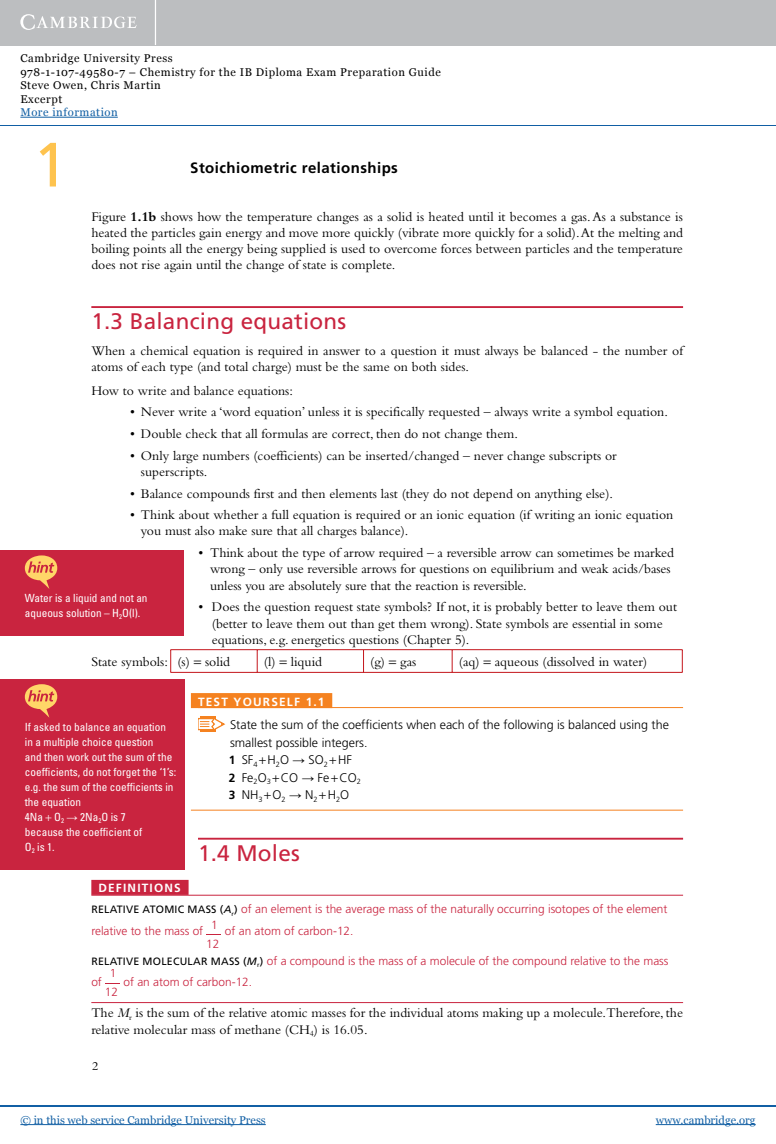
<style>
.page{position:relative;width:776px;height:1144px;background:#fff}
.page>*{position:absolute;margin:0;border:0;box-sizing:border-box;transform-origin:0 0}
.t1{font:62.5px "Frutiger";color:#fec34e}
.t2{font:22.5px "Frutiger";letter-spacing:.01em;color:#c9243f}
.t3{font:700 15px "Frutiger";letter-spacing:.03em;color:#000}
.t4{font:13.75px/16.2px "Bembo";color:#000}
.t5{font:300 12.5px/17.5px "Frutiger";color:#000}
.t6{font:12.5px "Bembo";color:#000}
.t7{font:300 11.88px/21.1px "Frutiger";color:#c9243f}
.t8{font:700 11.88px "Frutiger";letter-spacing:.1em;color:#fff}
.t9{font:condensed 11.25px/15px "Univers";color:#fff}
.t10{font:11.25px/13.4px "Georgia";letter-spacing:.05em;color:#000}
.t11{font:11.25px "Georgia";color:#115fa4}
.t12{font:11.25px "Georgia";letter-spacing:.05em;color:#115fa4}
.s1{font-weight:700}
.s2{font-weight:700;font-size:11.88px}
.s3{font-family:"Arial";font-weight:400}
.s4{font-family:"Arial";font-stretch:normal}
.s5{font-weight:700;color:#fff}
.s6{font-weight:400;font-size:10.62px;color:#000}
.s7{font-weight:400;font-style:italic;font-size:10.62px;color:#000}
.s8{font-style:italic}
</style>
<div class="page">
<div style="left:0;top:0;width:776px;height:45px;background:#bcbec0"></div>
<hr style="left:155px;top:0;width:1px;height:45px;background:#fff">
<svg style="left:20px;top:14px;width:117px;height:16px"></svg>
<hr style="left:20px;top:117px;width:98px;height:1px;background:#115fa4">
<hr style="left:0;top:125px;width:776px;height:1px;background:#115fa4">
<hr style="left:0;top:1104px;width:776px;height:1px;background:#115fa4">
<hr style="left:20px;top:1124px;width:246px;height:1px;background:#115fa4">
<hr style="left:656px;top:1124px;width:100px;height:1px;background:#115fa4">
<hr style="left:91px;top:306px;width:592px;height:2px;background:#c9243f">
<div style="left:191px;top:693px;width:141px;height:15px;background:#f58220"></div>
<hr style="left:198px;top:707px;width:485px;height:1px;background:#f58220">
<hr style="left:191px;top:809px;width:492px;height:1px;background:#f58220">
<hr style="left:198px;top:837px;width:485px;height:2px;background:#c9243f">
<div style="left:91px;top:879px;width:98px;height:15px;background:#c9243f"></div>
<hr style="left:91px;top:894px;width:592px;height:1px;background:#c9243f">
<hr style="left:91px;top:1002px;width:592px;height:1px;background:#c9243f">
<hr style="left:170px;top:649px;width:87px;height:1px;background:#c4161c">
<svg style="left:170px;top:650px;width:1px;height:22px"></svg>
<hr style="left:257px;top:649px;width:107px;height:1px;background:#c4161c">
<svg style="left:257px;top:650px;width:1px;height:22px"></svg>
<hr style="left:364px;top:649px;width:88px;height:1px;background:#c4161c">
<svg style="left:363px;top:650px;width:1px;height:22px"></svg>
<hr style="left:452px;top:649px;width:231px;height:1px;background:#c4161c">
<svg style="left:452px;top:650px;width:1px;height:22px"></svg>
<svg style="left:682px;top:650px;width:1px;height:22px"></svg>
<hr style="left:170px;top:672px;width:282px;height:1px;background:#c4161c">
<hr style="left:452px;top:672px;width:231px;height:1px;background:#c4161c">
<svg style="left:198px;top:716px;width:28px;height:15px"></svg>
<svg style="left:207px;top:934px;width:14px;height:1px"></svg>
<div style="left:0;top:678px;width:184px;height:191px;background:#c9243f"></div>
<svg style="left:25px;top:684px;width:32px;height:33px"></svg>
<div style="left:0;top:550px;width:184px;height:85px;background:#c9243f"></div>
<svg style="left:25px;top:555px;width:32px;height:34px"></svg>
<p class="t10" style="left:20px;top:51px;width:422px">Cambridge University Press<br>978-1-107-49580-7 – Chemistry for the IB Diploma Exam Preparation Guide Steve Owen, Chris Martin<br>Excerpt</p>
<p class="t12" style="left:20px;top:104px;width:99px">More information</p>
<h1 class="t1" style="left:33px;top:128px;width:36px">1</h1>
<p class="t3" style="left:190px;top:159px;width:209px">Stoichiometric relationships</p>
<p class="t4" style="left:91px;top:208px;width:593px;text-align:justify">Figure <span class="s1">1.1b</span> shows how the temperature changes as a solid is heated until it becomes a gas. As a substance is heated the particles gain energy and move more quickly (vibrate more quickly for a solid). At the melting and boiling points all the energy being supplied is used to overcome forces between particles and the temperature does not rise again until the change of state is complete.</p>
<h2 class="t2" style="left:91px;top:308px;width:257px">1.3 Balancing equations</h2>
<p class="t4" style="left:91px;top:342px;width:593px">When a chemical equation is required in answer to a question it must always be balanced - the number of atoms of each type (and total charge) must be the same on both sides.</p>
<p class="t4" style="left:91px;top:382px;width:203px">How to write and balance equations:</p>
<p class="t4" style="left:130px;top:403px;width:539px">• Never write a ‘word equation’ unless it is specifically requested – always write a symbol equation.</p>
<p class="t4" style="left:130px;top:425px;width:389px">• Double check that all formulas are correct, then do not change them.</p>
<p class="t4" style="left:141px;top:447px;width:477px;text-indent:-11px">• Only large numbers (coefficients) can be inserted/changed – never change subscripts or superscripts.</p>
<p class="t4" style="left:130px;top:485px;width:484px">• Balance compounds first and then elements last (they do not depend on anything else).</p>
<p class="t4" style="left:141px;top:506px;width:534px;text-indent:-11px">• Think about whether a full equation is required or an ionic equation (if writing an ionic equation you must also make sure that all charges balance).</p>
<p class="t4" style="left:210px;top:544px;width:465px;text-indent:-12px">• Think about the type of arrow required – a reversible arrow can sometimes be marked wrong – only use reversible arrows for questions on equilibrium and weak acids/bases unless you are absolutely sure that the reaction is reversible.</p>
<p class="t4" style="left:212px;top:598px;width:467px;text-indent:-13px">• Does the question request state symbols? If not, it is probably better to leave them out (better to leave them out than get them wrong). State symbols are essential in some equations, e.g. energetics questions (Chapter 5).</p>
<p class="t4" style="left:91px;top:652px;width:140px">State symbols: (s) solid</p>
<p class="t4" style="left:264px;top:653px;width:60px">(l) liquid</p>
<p class="t4" style="left:370px;top:653px;width:47px">(g) gas</p>
<p class="t4" style="left:459px;top:653px;width:190px">(aq) aqueous (dissolved in water)</p>
<p class="t8" style="left:198px;top:694px;width:128px">TEST YOURSELF 1.1</p>
<p class="t5" style="left:229px;top:716px;width:442px">State the sum of the coefficients when each of the following is balanced using the smallest possible integers.<br><span class="s2">1</span> SF<sub>4</sub> H<sub>2</sub>O <span class="s3">→</span> SO<sub>2</sub> HF<br><span class="s2">2</span> Fe<sub>2</sub>O<sub>3</sub> CO <span class="s3">→</span> Fe CO<sub>2<br></sub><span class="s2">3</span> NH<sub>3</sub> O<sub>2</sub> <span class="s3">→</span> N<sub>2</sub> H<sub>2</sub>O</p>
<p class="t9" style="left:25px;top:590px;width:124px">Water is a liquid and not an aqueous solution – H<sub>2</sub>O(l).</p>
<p class="t9" style="left:25px;top:718px;width:153px">If asked to balance an equation in a multiple choice question<br>and then work out the sum of the coefficients, do not forget the ‘1’s: e.g. the sum of the coefficients in the equation<br>4Na O<sub>2</sub> <span class="s4">→</span> 2Na<sub>2</sub>O is 7<br>because the coefficient of<br>O<sub>2</sub> is 1.</p>
<h2 class="t2" style="left:198px;top:839px;width:103px">1.4 Moles</h2>
<p class="t7" style="left:91px;top:877px;width:578px;text-indent:7px"><span class="s5">DEFINITIONS<br></span><span class="s6">RELATIVE ATOMIC MASS (</span><span class="s7">A</span><sub>r</sub><span class="s6">)</span> of an element is the average mass of the naturally occurring isotopes of the element relative to the mass of</p>
<p class="t7" style="left:206px;top:914px;width:15px;line-height:19px;text-align:center">1<br>12</p>
<p class="t7" style="left:225px;top:920px;width:130px">of an atom of carbon-12.</p>
<p class="t7" style="left:91px;top:949px;width:579px"><span class="s6">RELATIVE MOLECULAR MASS (</span><span class="s7">M</span><sub>r</sub><span class="s6">)</span> of a compound is the mass of a molecule of the compound relative to the mass of</p>
<p class="t7" style="left:105px;top:963px;width:15px;line-height:19px;text-align:center">1<br>12</p>
<p class="t7" style="left:124px;top:971px;width:130px">of an atom of carbon-12.</p>
<p class="t4" style="left:91px;top:1004px;width:593px">The <span class="s8">M</span><sub>r</sub> is the sum of the relative atomic masses for the individual atoms making up a molecule.Therefore, the relative molecular mass of methane (CH<sub>4</sub>) is 16.05.</p>
<p class="t6" style="left:92px;top:1058px;width:8px">2</p>
<p class="t11" style="left:20px;top:1111px;width:247px">© in this web service Cambridge University Press</p>
<p class="t11" style="left:656px;top:1111px;width:101px">www.cambridge.org</p>
</div>
